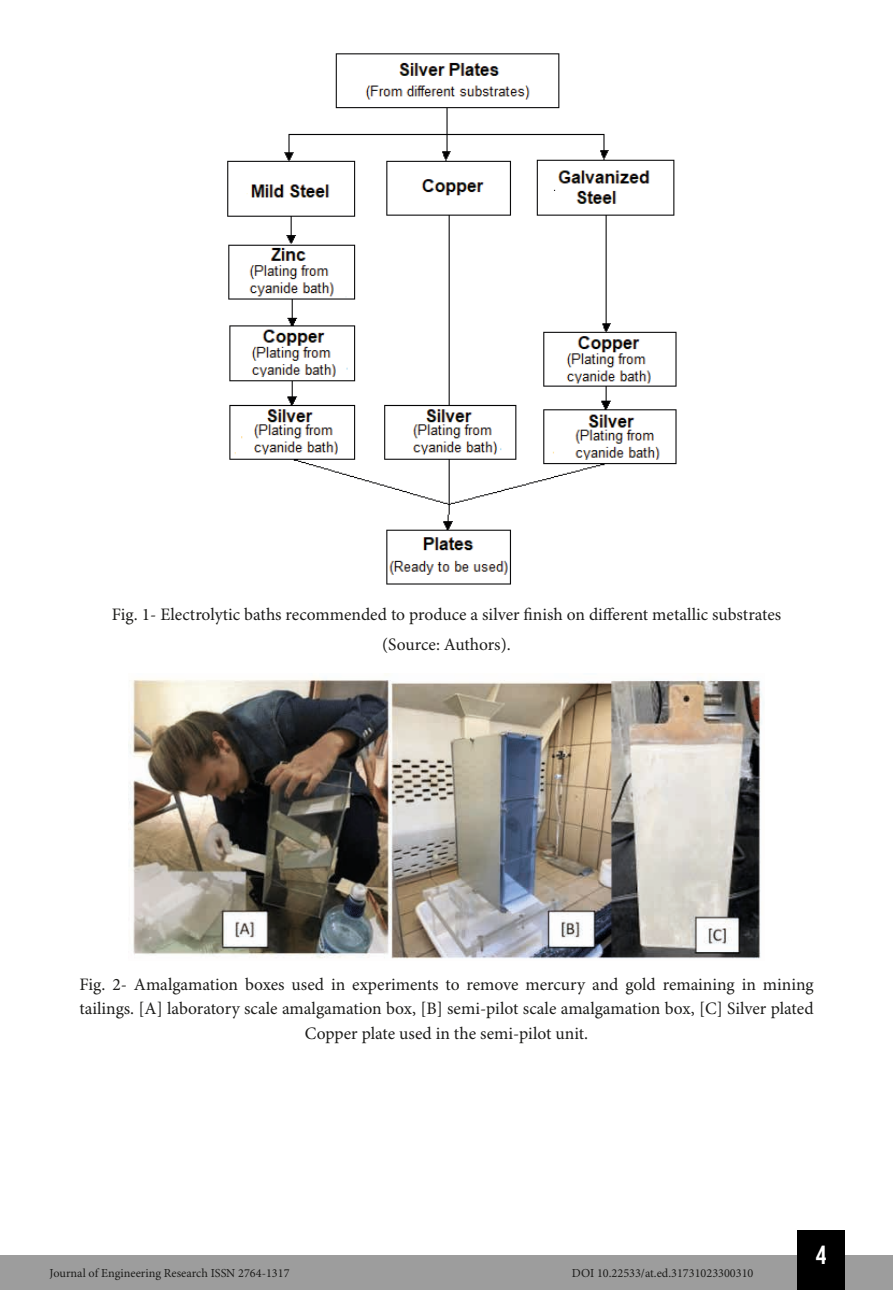
<style>
.page{position:relative;width:893px;height:1290px;background:#fff}
.page>*{position:absolute;margin:0;border:0;box-sizing:border-box;transform-origin:0 0}
.t1{font:26.25px "Bebas Kai";color:#fff}
.t2{font:17.5px/24.5px "Minion Pro";color:#1d1d1b;text-align:center}
.t3{font:12.25px "Minion Pro";color:#1d1d1b}
</style>
<div class="page">
<div style="left:0;top:1255px;width:893px;height:35px;background:#9d9d9d"></div>
<div style="left:797px;top:1230px;width:48px;height:60px;background:#000"></div>
<img style="left:227px;top:53px;width:450px;height:532px">
<img style="left:128px;top:673px;width:634px;height:286px">
<p class="t2" style="left:112px;top:601px;width:671px;line-height:29.4px">Fig. 1- Electrolytic baths recommended to produce a silver finish on different metallic substrates (Source: Authors).</p>
<p class="t2" style="left:79px;top:972px;width:736px">Fig. 2- Amalgamation boxes used in experiments to remove mercury and gold remaining in mining tailings. [A] laboratory scale amalgamation box, [B] semi-pilot scale amalgamation box, [C] Silver plated<br>Copper plate used in the semi-pilot unit.</p>
<p class="t3" style="left:50px;top:1266px;width:241px">Journal of Engineering Research ISSN 2764-1317</p>
<p class="t3" style="left:572px;top:1266px;width:183px">DOI 10.22533/at.ed.31731023300310</p>
<h1 class="t1" style="left:816px;top:1241px;width:12px">4</h1>
</div>
